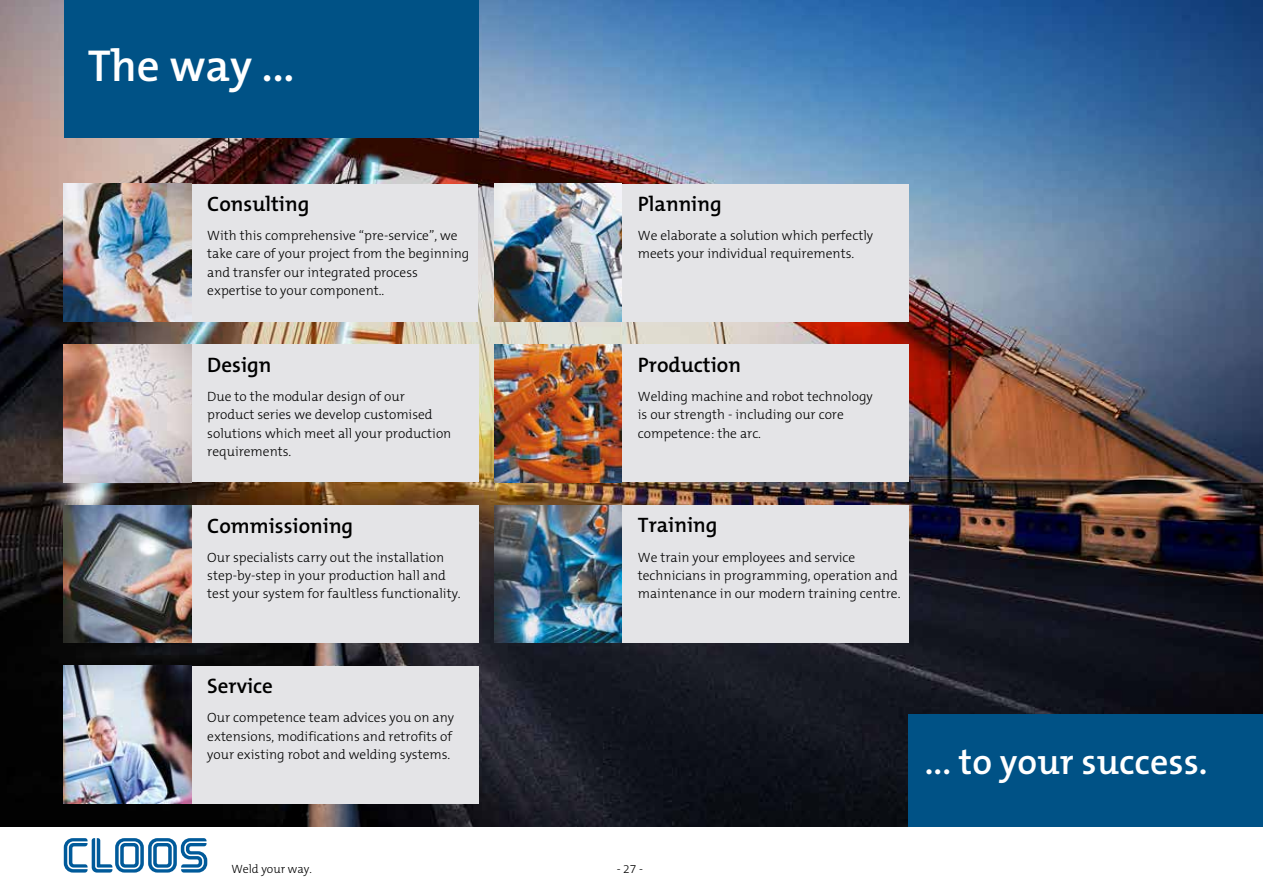
<style>
.page{position:relative;width:1263px;height:893px;background:#fff}
.page>*{position:absolute;margin:0;border:0;box-sizing:border-box;transform-origin:0 0}
.t1{font:600 45px "The Mix B6";color:#fff}
.t2{font:600 36px "The Mix B6";color:#fff}
.t3{font:600 21px "The Mix B6";color:#000}
.t4{font:300 13.5px/18.3px "The Mix B3";color:#000}
.t5{font:300 12px "The Mix B3";color:#000}
</style>
<div class="page">
<svg style="left:64px;top:838px;width:143px;height:35px"></svg>
<img style="left:0;top:0;width:1263px;height:827px">
<div style="left:191px;top:666px;width:287px;height:138px;background:#e4e4e7"></div>
<img style="left:64px;top:666px;width:127px;height:138px">
<div style="left:192px;top:184px;width:286px;height:137px;background:#e4e4e7"></div>
<img style="left:64px;top:184px;width:127px;height:137px">
<div style="left:622px;top:184px;width:287px;height:137px;background:#e4e4e7"></div>
<img style="left:494px;top:184px;width:128px;height:137px">
<div style="left:191px;top:344px;width:287px;height:138px;background:#e4e4e7"></div>
<img style="left:64px;top:344px;width:127px;height:138px">
<div style="left:622px;top:344px;width:287px;height:138px;background:#e4e4e7"></div>
<img style="left:494px;top:344px;width:128px;height:138px">
<div style="left:191px;top:505px;width:287px;height:138px;background:#e4e4e7"></div>
<img style="left:64px;top:505px;width:127px;height:138px">
<div style="left:622px;top:505px;width:287px;height:138px;background:#e4e4e7"></div>
<img style="left:494px;top:505px;width:128px;height:138px">
<div style="left:64px;top:0;width:414px;height:138px;background:#005286"></div>
<div style="left:909px;top:714px;width:354px;height:113px;background:#005286"></div>
<h1 class="t1" style="left:88px;top:41px;width:208px">The way ...</h1>
<h3 class="t3" style="left:207px;top:193px;width:104px">Consulting</h3>
<p class="t4" style="left:207px;top:227px;width:264px">With this comprehensive “pre-service”, we take care of your project from the beginning and transfer our integrated process expertise to your component..</p>
<h3 class="t3" style="left:207px;top:354px;width:66px">Design</h3>
<p class="t4" style="left:207px;top:387px;width:246px">Due to the modular design of our product series we develop customised solutions which meet all your production requirements.</p>
<h3 class="t3" style="left:207px;top:514px;width:147px">Commissioning</h3>
<p class="t4" style="left:207px;top:548px;width:255px">Our specialists carry out the installation step-by-step in your production hall and test your system for faultless functionality.</p>
<h3 class="t3" style="left:207px;top:675px;width:67px">Service</h3>
<p class="t4" style="left:207px;top:709px;width:248px">Our competence team advices you on any extensions, modifications and retrofits of your existing robot and welding systems.</p>
<h3 class="t3" style="left:638px;top:193px;width:85px">Planning</h3>
<p class="t4" style="left:638px;top:227px;width:237px">We elaborate a solution which perfectly meets your individual requirements.</p>
<h3 class="t3" style="left:638px;top:354px;width:105px">Production</h3>
<p class="t4" style="left:638px;top:387px;width:236px">Welding machine and robot technology is our strength - including our core competence: the arc.</p>
<h3 class="t3" style="left:638px;top:514px;width:81px">Training</h3>
<p class="t4" style="left:638px;top:548px;width:264px">We train your employees and service technicians in programming, operation and maintenance in our modern training centre.</p>
<h2 class="t2" style="left:925px;top:742px;width:284px">... to your success.</h2>
<p class="t5" style="left:231px;top:862px;width:82px">Weld your way.</p>
<p class="t5" style="left:617px;top:862px;width:28px">- 27 -</p>
</div>
